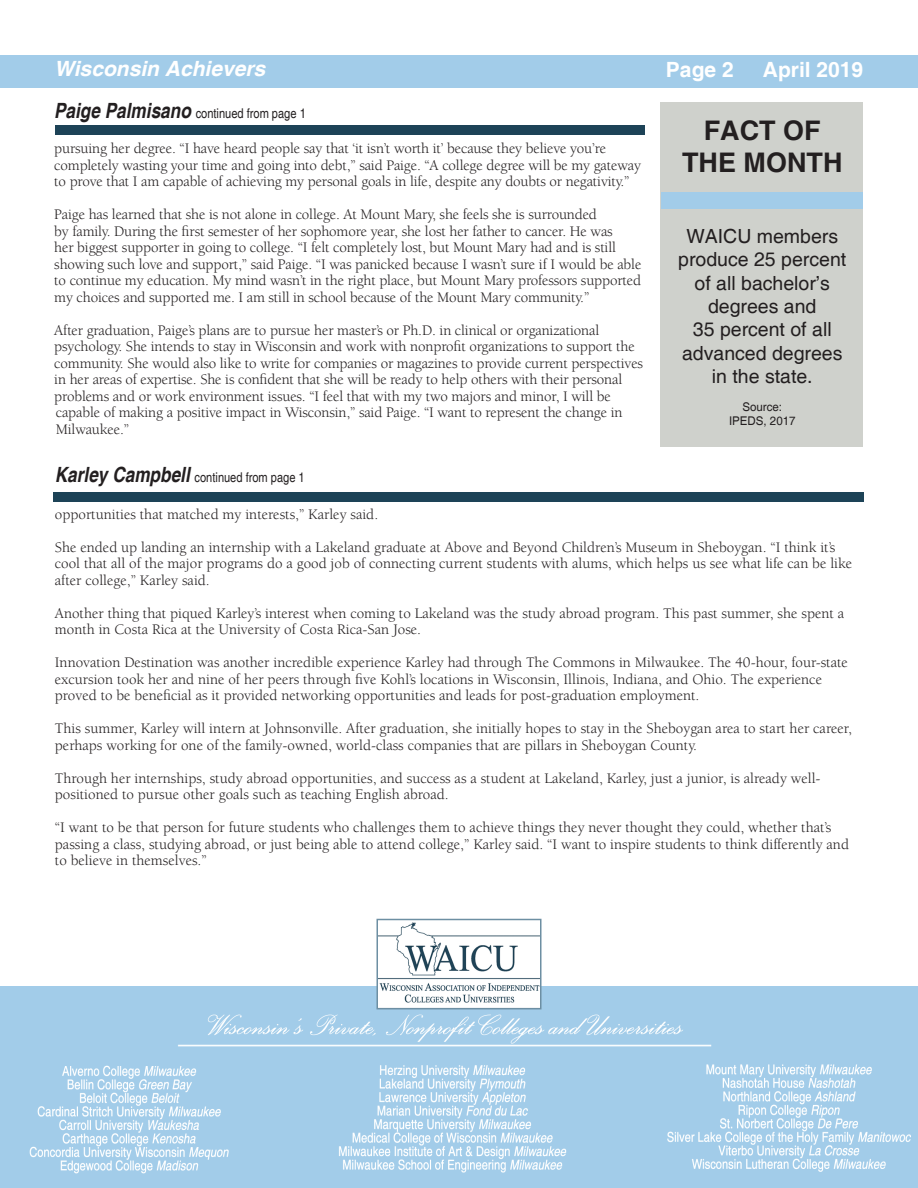
<style>
.page{position:relative;width:918px;height:1188px;background:#fff}
.page>*{position:absolute;margin:0;border:0;box-sizing:border-box;transform-origin:0 0}
.t1{font:700 27px "Helvetica";color:#231f20}
.t2{font:italic 700 21px "Helvetica";color:#fff}
.t3{font:700 21px "Helvetica";color:#fff}
.No_Spacing{font:19.5px/23.4px "Helvetica";color:#231f20;text-align:center}
.t4{font:15px/16.5px "Berkeley Std";color:#231f20}
.t5{font:condensed 13.5px "Helvetica";color:#231f20}
.No_Spacing-2{font:12px/14.4px "Helvetica";color:#231f20;text-align:center;scale:.96 1}
.s1{font-weight:700;font-style:italic;font-size:21px}
</style>
<div class="page">
<div style="left:55px;top:126px;width:589px;height:9px;background:#1d4357"></div>
<div style="left:0;top:55px;width:918px;height:32px;background:#a2cce9"></div>
<div style="left:53px;top:492px;width:810px;height:9px;background:#1d4357"></div>
<div style="left:661px;top:102px;width:202px;height:345px;background:#cfd1cc"></div>
<div style="left:661px;top:193px;width:201px;height:16px;background:#a2cce9"></div>
<img style="left:0;top:986px;width:918px;height:202px">
<img style="left:379px;top:922px;width:160px;height:84px">
<div style="left:376px;top:919px;width:166px;height:90px;border:2px solid #6d8fa3"></div>
<p class="t2" style="left:54px;top:56px;width:213px">Wisconsin Achievers</p>
<p class="t3" style="left:666px;top:57px;width:69px">Page 2</p>
<p class="t3" style="left:763px;top:57px;width:102px">April 2019</p>
<p class="t5" style="left:54px;top:105px;width:253px"><span class="s1">Paige Palmisano</span> continued from page 1</p>
<p class="t4" style="left:54px;top:141px;width:588px">pursuing her degree. “I have heard people say that ‘it isn’t worth it’ because they believe you’re completely wasting your time and going into debt,” said Paige. “A college degree will be my gateway to prove that I am capable of achieving my personal goals in life, despite any doubts or negativity.”</p>
<p class="t4" style="left:54px;top:207px;width:589px">Paige has learned that she is not alone in college. At Mount Mary, she feels she is surrounded<br>by family. During the first semester of her sophomore year, she lost her father to cancer. He was<br>her biggest supporter in going to college. “I felt completely lost, but Mount Mary had and is still showing such love and support,” said Paige. “I was panicked because I wasn’t sure if I would be able to continue my education. My mind wasn’t in the right place, but Mount Mary professors supported my choices and supported me. I am still in school because of the Mount Mary community.”</p>
<p class="t4" style="left:54px;top:322px;width:590px">After graduation, Paige’s plans are to pursue her master’s or Ph.D. in clinical or organizational psychology. She intends to stay in Wisconsin and work with nonprofit organizations to support the community. She would also like to write for companies or magazines to provide current perspectives in her areas of expertise. She is confident that she will be ready to help others with their personal problems and or work environment issues. “I feel that with my two majors and minor, I will be capable of making a positive impact in Wisconsin,” said Paige. “I want to represent the change in Milwaukee.”</p>
<p class="t5" style="left:55px;top:470px;width:251px"><span class="s1">Karley Campbell</span> continued from page 1</p>
<p class="t1" style="left:704px;top:114px;width:118px">FACT OF</p>
<p class="t1" style="left:682px;top:146px;width:162px">THE MONTH</p>
<p class="No_Spacing" style="left:678px;top:225px;width:170px">WAICU members produce 25 percent of all bachelor’s degrees and<br>35 percent of all advanced degrees in the state.</p>
<p class="No_Spacing-2" style="left:729px;top:400px;width:71px">Source:<br>IPEDS, 2017</p>
<p class="t4" style="left:55px;top:506px;width:325px">opportunities that matched my interests,” Karley said.</p>
<p class="t4" style="left:55px;top:539px;width:799px">She ended up landing an internship with a Lakeland graduate at Above and Beyond Children’s Museum in Sheboygan. “I think it’s cool that all of the major programs do a good job of connecting current students with alums, which helps us see what life can be like after college,” Karley said.</p>
<p class="t4" style="left:55px;top:605px;width:791px">Another thing that piqued Karley’s interest when coming to Lakeland was the study abroad program. This past summer, she spent a month in Costa Rica at the University of Costa Rica-San Jose.</p>
<p class="t4" style="left:55px;top:655px;width:795px">Innovation Destination was another incredible experience Karley had through The Commons in Milwaukee. The 40-hour, four-state excursion took her and nine of her peers through five Kohl’s locations in Wisconsin, Illinois, Indiana, and Ohio. The experience proved to be beneficial as it provided networking opportunities and leads for post-graduation employment.</p>
<p class="t4" style="left:55px;top:721px;width:799px">This summer, Karley will intern at Johnsonville. After graduation, she initially hopes to stay in the Sheboygan area to start her career, perhaps working for one of the family-owned, world-class companies that are pillars in Sheboygan County.</p>
<p class="t4" style="left:55px;top:770px;width:767px">Through her internships, study abroad opportunities, and success as a student at Lakeland, Karley, just a junior, is already well&shy;positioned to pursue other goals such as teaching English abroad.</p>
<p class="t4" style="left:55px;top:820px;width:796px">“I want to be that person for future students who challenges them to achieve things they never thought they could, whether that’s passing a class, studying abroad, or just being able to attend college,” Karley said. “I want to inspire students to think differently and to believe in themselves.”</p>
</div>
